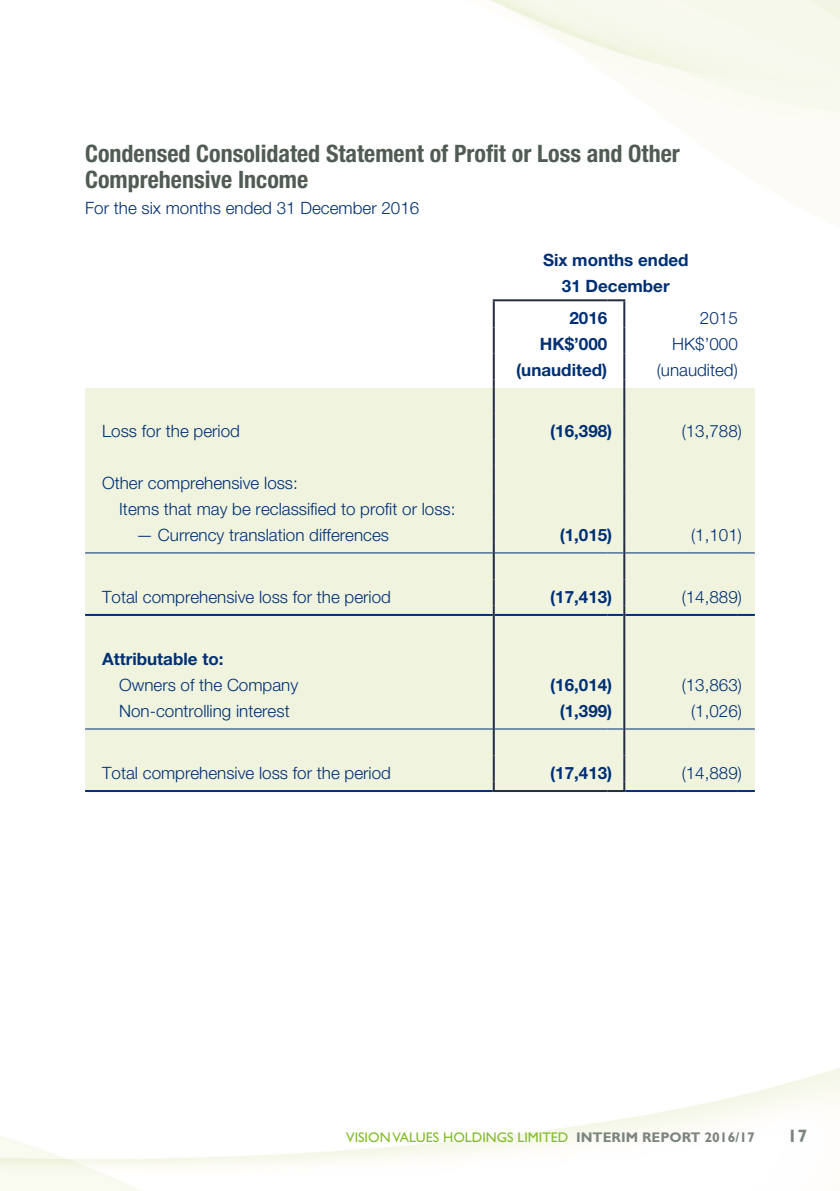
<style>
.page{position:relative;width:840px;height:1191px;background:#fff}
.page>*{position:absolute;margin:0;border:0;box-sizing:border-box;transform-origin:0 0}
._01_H1{font:700 condensed 24px/26px "Helvetica Neue LT Std";color:#505c53}
.t1{font:700 18px "Gill Sans Std";color:#7c847e}
._00_Body_Text{font:300 17px "Helvetica Neue LT Std";color:#002f73}
._00_Body_Text-2{font:700 17px "Helvetica Neue LT Std";color:#002f73}
.t2{font:14px "Gill Sans Std";color:#82bb27}
.s1{font-weight:700;color:#7c847e}
</style>
<div class="page">
<img style="left:0;top:0;width:839px;height:1191px">
<div style="left:85px;top:388px;width:669px;height:402px;background:#f0f4df"></div>
<hr style="left:85px;top:552px;width:407px;height:1px;background:#002f73">
<hr style="left:494px;top:552px;width:113px;height:1px;background:#002f73">
<hr style="left:625px;top:552px;width:112px;height:1px;background:#002f73">
<svg style="left:737px;top:552px;width:17px;height:1px"></svg>
<hr style="left:85px;top:728px;width:407px;height:1px;background:#002f73">
<hr style="left:494px;top:728px;width:113px;height:1px;background:#002f73">
<hr style="left:625px;top:728px;width:112px;height:1px;background:#002f73">
<svg style="left:737px;top:728px;width:17px;height:1px"></svg>
<hr style="left:85px;top:614px;width:407px;height:2px;background:#002f73">
<hr style="left:494px;top:614px;width:113px;height:2px;background:#002f73">
<hr style="left:625px;top:614px;width:112px;height:2px;background:#002f73">
<svg style="left:737px;top:614px;width:17px;height:2px"></svg>
<hr style="left:85px;top:790px;width:407px;height:2px;background:#002f73">
<hr style="left:625px;top:790px;width:112px;height:2px;background:#002f73">
<svg style="left:737px;top:790px;width:17px;height:2px"></svg>
<hr style="left:492px;top:790px;width:115px;height:2px;background:#232d44">
<hr style="left:623px;top:301px;width:2px;height:26px;background:#232d44">
<hr style="left:623px;top:327px;width:2px;height:26px;background:#232d44">
<hr style="left:623px;top:353px;width:2px;height:26px;background:#232d44">
<svg style="left:623px;top:379px;width:2px;height:9px"></svg>
<hr style="left:623px;top:388px;width:2px;height:26px;background:#232d44">
<hr style="left:623px;top:414px;width:2px;height:26px;background:#232d44">
<hr style="left:623px;top:440px;width:2px;height:26px;background:#232d44">
<hr style="left:623px;top:466px;width:2px;height:26px;background:#232d44">
<hr style="left:623px;top:492px;width:2px;height:26px;background:#232d44">
<hr style="left:623px;top:518px;width:2px;height:26px;background:#232d44">
<svg style="left:607px;top:544px;width:18px;height:9px"></svg>
<hr style="left:623px;top:553px;width:2px;height:26px;background:#232d44">
<hr style="left:623px;top:579px;width:2px;height:26px;background:#232d44">
<svg style="left:607px;top:605px;width:18px;height:11px"></svg>
<hr style="left:623px;top:615px;width:2px;height:27px;background:#232d44">
<hr style="left:623px;top:642px;width:2px;height:26px;background:#232d44">
<hr style="left:623px;top:668px;width:2px;height:26px;background:#232d44">
<hr style="left:623px;top:694px;width:2px;height:26px;background:#232d44">
<svg style="left:607px;top:720px;width:18px;height:9px"></svg>
<hr style="left:623px;top:729px;width:2px;height:26px;background:#232d44">
<hr style="left:623px;top:755px;width:2px;height:26px;background:#232d44">
<svg style="left:607px;top:781px;width:18px;height:11px"></svg>
<hr style="left:492px;top:301px;width:2px;height:26px;background:#232d44">
<hr style="left:492px;top:327px;width:2px;height:26px;background:#232d44">
<hr style="left:492px;top:353px;width:2px;height:26px;background:#232d44">
<svg style="left:492px;top:379px;width:2px;height:9px"></svg>
<hr style="left:492px;top:388px;width:2px;height:26px;background:#232d44">
<hr style="left:492px;top:414px;width:2px;height:26px;background:#232d44">
<hr style="left:492px;top:440px;width:2px;height:26px;background:#232d44">
<hr style="left:492px;top:466px;width:2px;height:26px;background:#232d44">
<hr style="left:492px;top:492px;width:2px;height:26px;background:#232d44">
<hr style="left:492px;top:518px;width:2px;height:26px;background:#232d44">
<svg style="left:492px;top:544px;width:2px;height:9px"></svg>
<hr style="left:492px;top:553px;width:2px;height:26px;background:#232d44">
<hr style="left:492px;top:579px;width:2px;height:26px;background:#232d44">
<svg style="left:492px;top:605px;width:2px;height:10px"></svg>
<hr style="left:492px;top:615px;width:2px;height:27px;background:#232d44">
<hr style="left:492px;top:642px;width:2px;height:26px;background:#232d44">
<hr style="left:492px;top:668px;width:2px;height:26px;background:#232d44">
<hr style="left:492px;top:694px;width:2px;height:26px;background:#232d44">
<svg style="left:492px;top:720px;width:2px;height:9px"></svg>
<hr style="left:492px;top:729px;width:2px;height:26px;background:#232d44">
<hr style="left:492px;top:755px;width:2px;height:26px;background:#232d44">
<svg style="left:492px;top:781px;width:2px;height:9px"></svg>
<hr style="left:492px;top:299px;width:115px;height:2px;background:#232d44">
<svg style="left:607px;top:299px;width:18px;height:2px"></svg>
<p class="_01_H1" style="left:85px;top:140px;width:596px">Condensed Consolidated Statement of Profit or Loss and Other<br>Comprehensive Income</p>
<p class="_00_Body_Text" style="left:85px;top:197px;width:335px">For the six months ended 31 December 2016</p>
<p class="_00_Body_Text-2" style="left:542px;top:249px;width:147px">Six months ended</p>
<p class="_00_Body_Text-2" style="left:561px;top:275px;width:109px">31 December</p>
<p class="_00_Body_Text-2" style="left:569px;top:308px;width:39px">2016</p>
<p class="_00_Body_Text" style="left:699px;top:308px;width:39px">2015</p>
<p class="_00_Body_Text-2" style="left:539px;top:334px;width:69px">HK$’000</p>
<p class="_00_Body_Text" style="left:671px;top:334px;width:67px">HK$’000</p>
<p class="_00_Body_Text-2" style="left:516px;top:360px;width:92px">(unaudited)</p>
<p class="_00_Body_Text" style="left:656px;top:360px;width:82px">(unaudited)</p>
<p class="_00_Body_Text" style="left:102px;top:420px;width:139px">Loss for the period</p>
<p class="_00_Body_Text-2" style="left:550px;top:420px;width:64px">(16,398)</p>
<p class="_00_Body_Text" style="left:681px;top:420px;width:62px">(13,788)</p>
<p class="_00_Body_Text" style="left:102px;top:472px;width:197px">Other comprehensive loss:</p>
<p class="_00_Body_Text" style="left:119px;top:498px;width:337px">Items that may be reclassified to profit or loss:</p>
<p class="_00_Body_Text" style="left:136px;top:524px;width:254px">— Currency translation differences</p>
<p class="_00_Body_Text-2" style="left:559px;top:524px;width:54px">(1,015)</p>
<p class="_00_Body_Text" style="left:690px;top:524px;width:52px">(1,101)</p>
<p class="_00_Body_Text" style="left:102px;top:586px;width:290px">Total comprehensive loss for the period</p>
<p class="_00_Body_Text-2" style="left:550px;top:586px;width:64px">(17,413)</p>
<p class="_00_Body_Text" style="left:681px;top:586px;width:62px">(14,889)</p>
<p class="_00_Body_Text-2" style="left:102px;top:648px;width:123px">Attributable to:</p>
<p class="_00_Body_Text" style="left:119px;top:674px;width:180px">Owners of the Company</p>
<p class="_00_Body_Text-2" style="left:550px;top:674px;width:64px">(16,014)</p>
<p class="_00_Body_Text" style="left:681px;top:674px;width:62px">(13,863)</p>
<p class="_00_Body_Text" style="left:119px;top:700px;width:172px">Non-controlling interest</p>
<p class="_00_Body_Text-2" style="left:559px;top:700px;width:54px">(1,399)</p>
<p class="_00_Body_Text" style="left:690px;top:700px;width:52px">(1,026)</p>
<p class="_00_Body_Text" style="left:102px;top:762px;width:290px">Total comprehensive loss for the period</p>
<p class="_00_Body_Text-2" style="left:550px;top:762px;width:64px">(17,413)</p>
<p class="_00_Body_Text" style="left:681px;top:762px;width:62px">(14,889)</p>
<p class="t2" style="left:346px;top:1129px;width:410px">VISION VALUES HOLDINGS LIMITED <span class="s1">INTERIM REPORT 2016/17</span></p>
<p class="t1" style="left:787px;top:1125px;width:21px">17</p>
</div>
